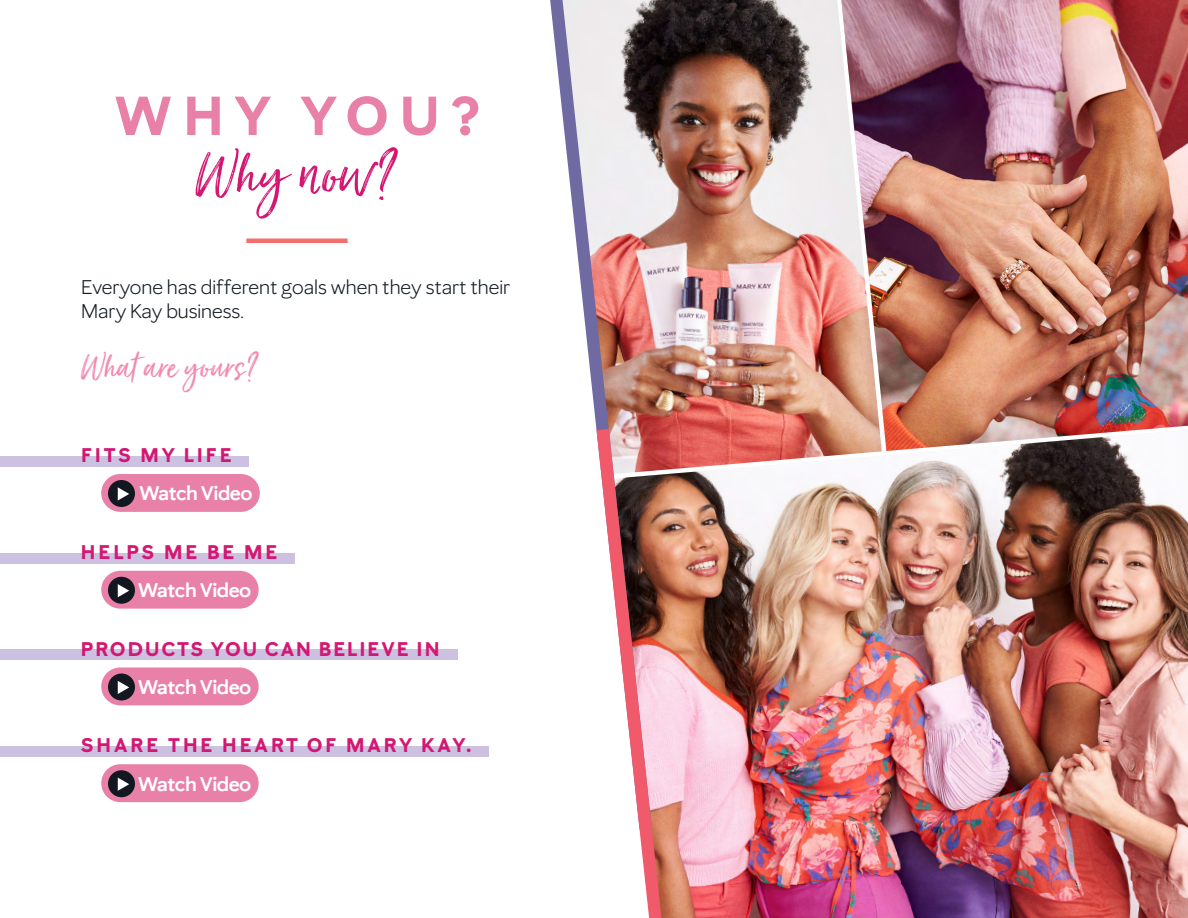
<style>
.page{position:relative;width:1188px;height:918px;background:#fff}
.page>*{position:absolute;margin:0;border:0;box-sizing:border-box;transform-origin:0 0}
.t1{font:78px "Just Lovely";color:#d31772}
.t2{font:700 54px "Mary Kay Sans";letter-spacing:.2em;color:#e980a8}
.t3{font:45px "Just Lovely";color:#f388af}
.t4{font:19.5px/24px "Mary Kay Sans";color:#111921}
.t5{font:700 19.5px "Mary Kay Sans";letter-spacing:.15em;color:#d31772}
.t6{font:600 19.5px "Mary Kay Sans";letter-spacing:-.025em;color:#fff}
.t7{font:700 19.5px "Mary Kay Sans";letter-spacing:.1em;color:#d31772}
</style>
<div class="page">
<img style="left:882px;top:0;width:306px;height:430px">
<img style="left:659px;top:0;width:223px;height:430px">
<img style="left:664px;top:430px;width:524px;height:488px">
<svg style="left:550px;top:0;width:109px;height:416px"></svg>
<svg style="left:595px;top:416px;width:69px;height:502px"></svg>
<div style="left:0;top:456px;width:249px;height:11px;background:#ccc1e0"></div>
<div style="left:101px;top:474px;width:159px;height:38px;background:#e980a8;border-radius:19px"></div>
<div style="left:0;top:553px;width:295px;height:11px;background:#ccc1e0"></div>
<div style="left:101px;top:571px;width:158px;height:38px;background:#e980a8;border-radius:19px"></div>
<div style="left:0;top:650px;width:458px;height:10px;background:#ccc1e0"></div>
<div style="left:101px;top:668px;width:158px;height:37px;background:#e980a8;border-radius:19px"></div>
<div style="left:0;top:746px;width:489px;height:11px;background:#ccc1e0"></div>
<div style="left:101px;top:764px;width:158px;height:38px;background:#e980a8;border-radius:19px"></div>
<div style="left:246px;top:238px;width:102px;height:5px;background:#f3716d"></div>
<svg style="left:108px;top:480px;width:27px;height:27px"></svg>
<svg style="left:108px;top:577px;width:27px;height:27px"></svg>
<svg style="left:108px;top:674px;width:27px;height:26px"></svg>
<svg style="left:108px;top:770px;width:27px;height:27px"></svg>
<h2 class="t2" style="left:114px;top:83px;width:368px">WHY YOU?</h2>
<h1 class="t1" style="left:196px;top:126px;width:204px">Why now?</h1>
<p class="t4" style="left:81px;top:275px;width:431px">Everyone has different goals when they start their<br>Mary Kay business.</p>
<h3 class="t3" style="left:81px;top:339px;width:180px">What are yours?</h3>
<p class="t5" style="left:81px;top:443px;width:152px">FITS MY LIFE</p>
<p class="t6" style="left:139px;top:481px;width:115px">Watch Video</p>
<p class="t5" style="left:81px;top:540px;width:198px">HELPS ME BE ME</p>
<p class="t6" style="left:138px;top:578px;width:115px">Watch Video</p>
<p class="t7" style="left:81px;top:637px;width:360px">PRODUCTS YOU CAN BELIEVE IN</p>
<p class="t6" style="left:138px;top:675px;width:115px">Watch Video</p>
<p class="t5" style="left:81px;top:733px;width:392px">SHARE THE HEART OF MARY KAY.</p>
<p class="t6" style="left:138px;top:772px;width:115px">Watch Video</p>
</div>
